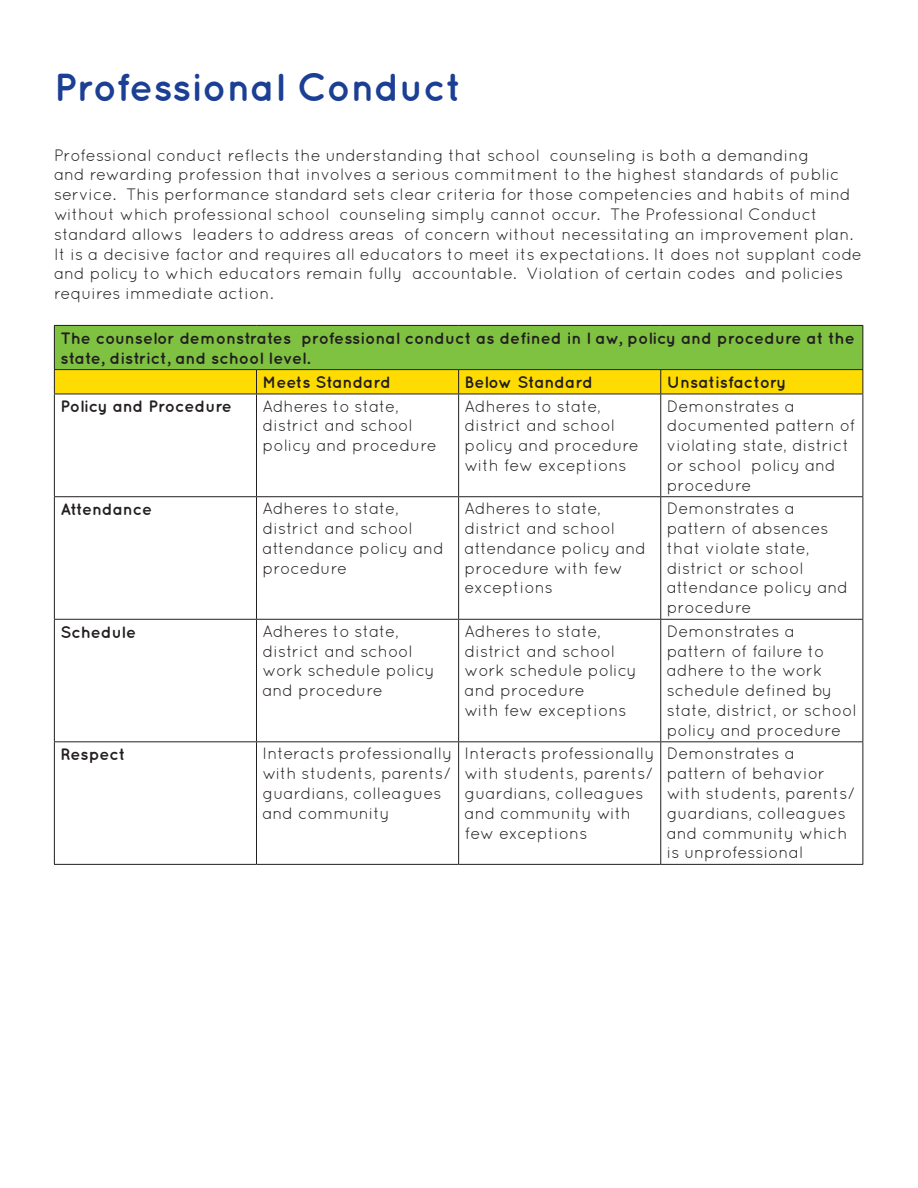
<style>
.page{position:relative;width:918px;height:1188px;background:#fff}
.page>*{position:absolute;margin:0;border:0;box-sizing:border-box;transform-origin:0 0}
.t1{font:700 39px "Quicksand";color:#1b3f94}
.t2{font:16.5px/19.8px "Quicksand";color:#231f20}
.t3{font:700 16.5px/19.8px "Quicksand";color:#231f20}
</style>
<div class="page">
<div style="left:54px;top:325px;width:809px;height:45px;background:#7fc241"></div>
<hr style="left:54px;top:325px;width:202px;height:1px;background:#231f20">
<hr style="left:54px;top:326px;width:1px;height:43px;background:#231f20">
<hr style="left:256px;top:325px;width:203px;height:1px;background:#231f20">
<hr style="left:459px;top:325px;width:202px;height:1px;background:#231f20">
<hr style="left:661px;top:325px;width:202px;height:1px;background:#231f20">
<hr style="left:862px;top:326px;width:1px;height:43px;background:#231f20">
<hr style="left:54px;top:369px;width:202px;height:1px;background:#231f20">
<hr style="left:256px;top:369px;width:203px;height:1px;background:#231f20">
<hr style="left:459px;top:369px;width:202px;height:1px;background:#231f20">
<hr style="left:661px;top:369px;width:202px;height:1px;background:#231f20">
<svg style="left:54px;top:370px;width:809px;height:24px"></svg>
<hr style="left:54px;top:394px;width:202px;height:1px;background:#231f20">
<hr style="left:54px;top:394px;width:1px;height:102px;background:#231f20">
<hr style="left:256px;top:394px;width:203px;height:1px;background:#231f20">
<hr style="left:256px;top:394px;width:1px;height:102px;background:#231f20">
<hr style="left:459px;top:394px;width:202px;height:1px;background:#231f20">
<hr style="left:458px;top:394px;width:1px;height:102px;background:#231f20">
<hr style="left:661px;top:394px;width:202px;height:1px;background:#231f20">
<hr style="left:660px;top:394px;width:1px;height:102px;background:#231f20">
<hr style="left:862px;top:394px;width:1px;height:102px;background:#231f20">
<hr style="left:54px;top:496px;width:202px;height:1px;background:#231f20">
<hr style="left:54px;top:497px;width:1px;height:122px;background:#231f20">
<hr style="left:256px;top:496px;width:203px;height:1px;background:#231f20">
<hr style="left:256px;top:497px;width:1px;height:122px;background:#231f20">
<hr style="left:459px;top:496px;width:202px;height:1px;background:#231f20">
<hr style="left:458px;top:497px;width:1px;height:122px;background:#231f20">
<hr style="left:661px;top:496px;width:202px;height:1px;background:#231f20">
<hr style="left:660px;top:497px;width:1px;height:122px;background:#231f20">
<hr style="left:862px;top:497px;width:1px;height:122px;background:#231f20">
<hr style="left:54px;top:619px;width:202px;height:1px;background:#231f20">
<hr style="left:54px;top:620px;width:1px;height:121px;background:#231f20">
<hr style="left:256px;top:619px;width:203px;height:1px;background:#231f20">
<hr style="left:256px;top:620px;width:1px;height:121px;background:#231f20">
<hr style="left:459px;top:619px;width:202px;height:1px;background:#231f20">
<hr style="left:458px;top:620px;width:1px;height:121px;background:#231f20">
<hr style="left:661px;top:619px;width:202px;height:1px;background:#231f20">
<hr style="left:660px;top:620px;width:1px;height:121px;background:#231f20">
<hr style="left:862px;top:620px;width:1px;height:121px;background:#231f20">
<hr style="left:54px;top:741px;width:202px;height:1px;background:#231f20">
<hr style="left:54px;top:742px;width:1px;height:122px;background:#231f20">
<hr style="left:256px;top:741px;width:203px;height:1px;background:#231f20">
<hr style="left:256px;top:742px;width:1px;height:122px;background:#231f20">
<hr style="left:459px;top:741px;width:202px;height:1px;background:#231f20">
<hr style="left:458px;top:742px;width:1px;height:122px;background:#231f20">
<hr style="left:661px;top:741px;width:202px;height:1px;background:#231f20">
<hr style="left:660px;top:742px;width:1px;height:122px;background:#231f20">
<hr style="left:862px;top:742px;width:1px;height:122px;background:#231f20">
<hr style="left:54px;top:864px;width:202px;height:1px;background:#231f20">
<hr style="left:256px;top:864px;width:203px;height:1px;background:#231f20">
<hr style="left:459px;top:864px;width:202px;height:1px;background:#231f20">
<hr style="left:661px;top:864px;width:202px;height:1px;background:#231f20">
<h1 class="t1" style="left:54px;top:64px;width:409px">Professional Conduct</h1>
<p class="t2" style="left:54px;top:145px;width:810px">Professional conduct reflects the understanding that school counseling is both a demanding<br>and rewarding profession that involves a serious commitment to the highest standards of public service. This performance standard sets clear criteria for those competencies and habits of mind without which professional school counseling simply cannot occur. The Professional Conduct standard allows leaders to address areas of concern without necessitating an improvement plan.<br>It is a decisive factor and requires all educators to meet its expectations. It does not supplant code and policy to which educators remain fully accountable. Violation of certain codes and policies requires immediate action.</p>
<p class="t3" style="left:60px;top:328px;width:796px">The counselor demonstrates professional conduct as defined in l aw, policy and procedure at the state, district, and school level.</p>
<p class="t3" style="left:262px;top:372px;width:130px">Meets Standard</p>
<p class="t3" style="left:465px;top:372px;width:130px">Below Standard</p>
<p class="t3" style="left:667px;top:372px;width:121px">Unsatisfactory</p>
<p class="t3" style="left:60px;top:396px;width:173px">Policy and Procedure</p>
<p class="t2" style="left:262px;top:396px;width:176px">Adheres to state, district and school policy and procedure</p>
<p class="t2" style="left:465px;top:396px;width:176px">Adheres to state, district and school policy and procedure with few exceptions</p>
<p class="t2" style="left:667px;top:396px;width:190px">Demonstrates a documented pattern of violating state, district or school policy and procedure</p>
<p class="t3" style="left:60px;top:499px;width:93px">Attendance</p>
<p class="t2" style="left:262px;top:498px;width:183px">Adheres to state, district and school attendance policy and procedure</p>
<p class="t2" style="left:465px;top:498px;width:183px">Adheres to state, district and school attendance policy and procedure with few exceptions</p>
<p class="t2" style="left:667px;top:498px;width:183px">Demonstrates a pattern of absences that violate state, district or school attendance policy and procedure</p>
<p class="t3" style="left:60px;top:621px;width:77px">Schedule</p>
<p class="t2" style="left:262px;top:621px;width:174px">Adheres to state, district and school work schedule policy and procedure</p>
<p class="t2" style="left:465px;top:621px;width:174px">Adheres to state, district and school work schedule policy and procedure<br>with few exceptions</p>
<p class="t2" style="left:667px;top:621px;width:191px">Demonstrates a pattern of failure to adhere to the work schedule defined by state, district, or school policy and procedure</p>
<p class="t3" style="left:60px;top:744px;width:67px">Respect</p>
<p class="t2" style="left:262px;top:744px;width:192px">Interacts professionally with students, parents/ guardians, colleagues and community</p>
<p class="t2" style="left:465px;top:744px;width:192px">Interacts professionally with students, parents/ guardians, colleagues and community with few exceptions</p>
<p class="t2" style="left:667px;top:744px;width:189px">Demonstrates a pattern of behavior with students, parents/ guardians, colleagues and community which is unprofessional</p>
</div>
